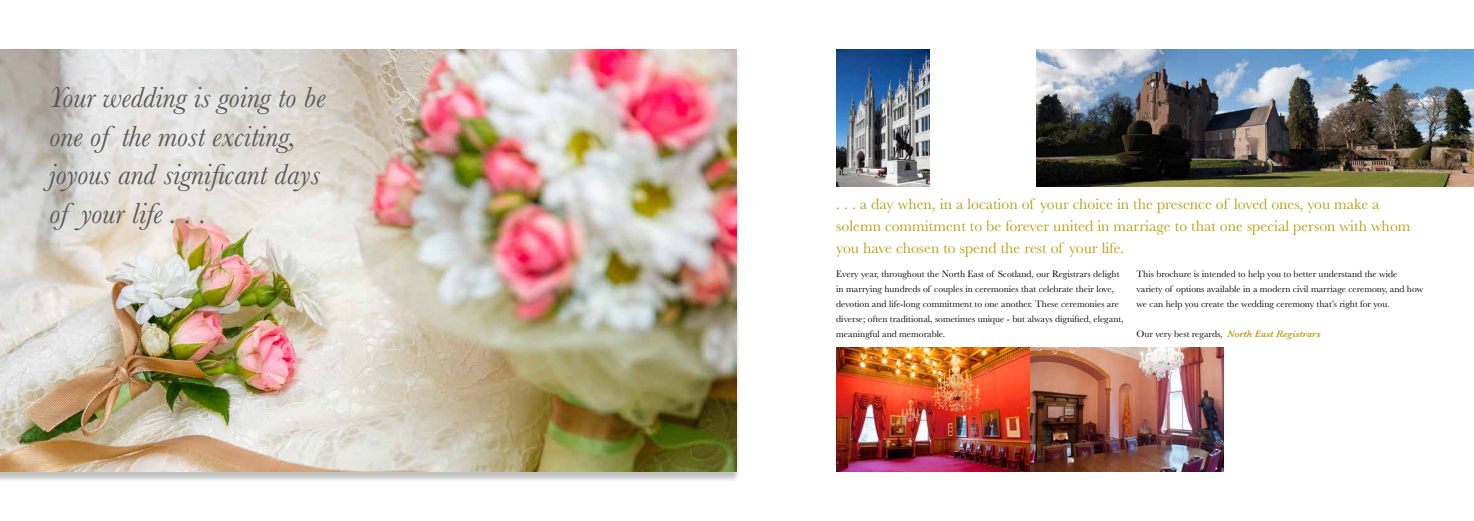
<style>
.page{position:relative;width:1474px;height:521px;background:#fff}
.page>*{position:absolute;margin:0;border:0;box-sizing:border-box;transform-origin:0 0}
.t1{font:italic 30.1px/38.5px "Baskerville";color:#575756}
.t2{font:15.75px/21.9px "Baskerville";color:#bb9d13}
.t3{font:9.62px/14.9px "Baskerville";color:#000}
.s1{font-weight:600;font-style:italic;color:#bb9d13}
</style>
<div class="page">
<div style="left:0;top:51px;width:740px;height:431px;background:#000;opacity:.25"></div>
<img style="left:0;top:50px;width:737px;height:421px">
<img style="left:836px;top:50px;width:93px;height:136px">
<img style="left:1036px;top:50px;width:437px;height:136px">
<img style="left:836px;top:347px;width:387px;height:124px">
<h1 class="t1" style="left:50px;top:78px;width:277px">Your wedding is going to be one of the most exciting, joyous and significant days of your life . . .</h1>
<h2 class="t2" style="left:836px;top:193px;width:575px">. . . a day when, in a location of your choice in the presence of loved ones, you make a solemn commitment to be forever united in marriage to that one special person with whom you have chosen to spend the rest of your life.</h2>
<p class="t3" style="left:836px;top:267px;width:289px">Every year, throughout the North East of Scotland, our Registrars delight in marrying hundreds of couples in ceremonies that celebrate their love, devotion and life-long commitment to one another. These ceremonies are diverse; often traditional, sometimes unique - but always dignified, elegant, meaningful and memorable.</p>
<p class="t3" style="left:1136px;top:267px;width:288px">This brochure is intended to help you to better understand the wide variety of options available in a modern civil marriage ceremony, and how we can help you create the wedding ceremony that’s right for you.</p>
<p class="t3" style="left:1136px;top:326px;width:186px">Our very best regards, <span class="s1">North East Registrars</span></p>
</div>
